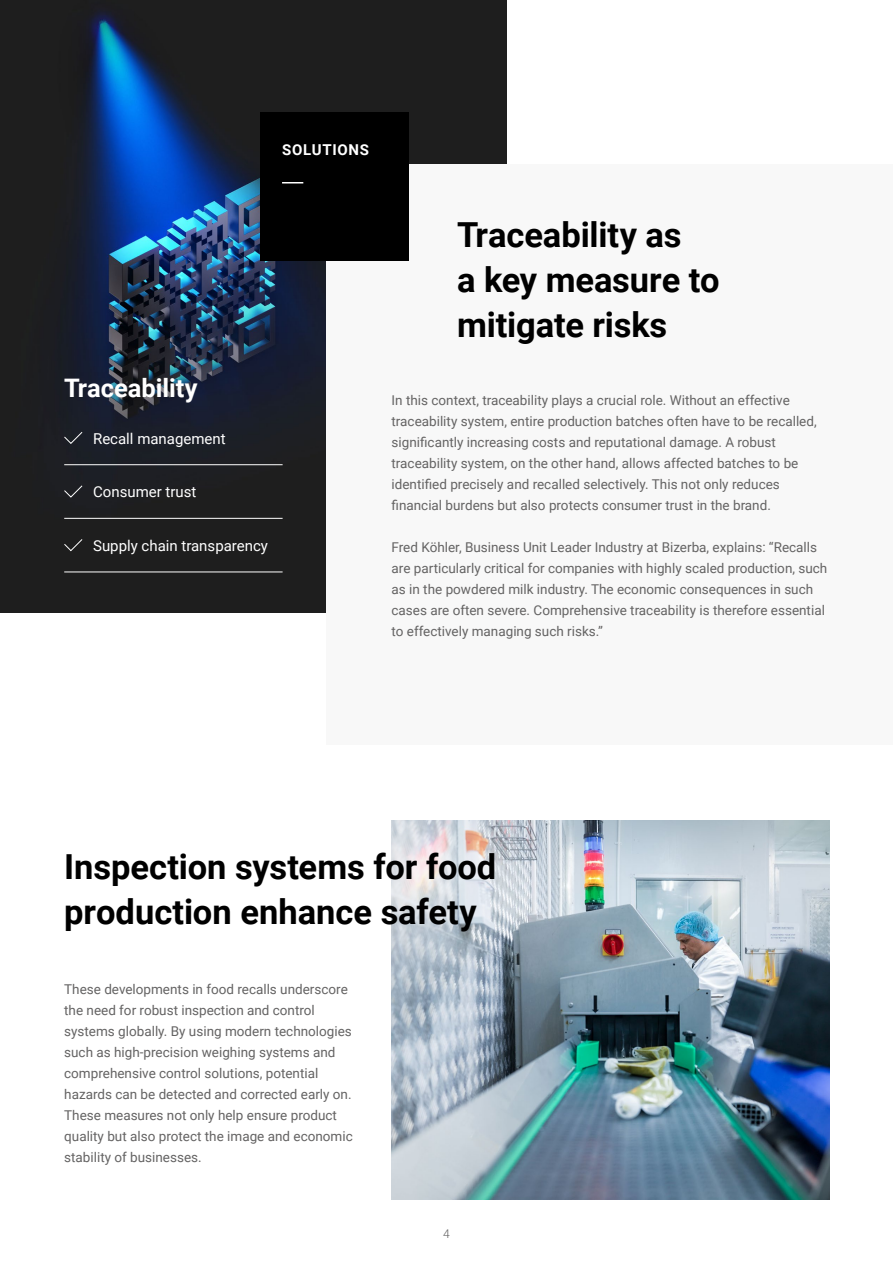
<style>
.page{position:relative;width:893px;height:1263px;background:#fff}
.page>*{position:absolute;margin:0;border:0;box-sizing:border-box;transform-origin:0 0}
.t1{font:700 34.5px/45px "Roboto";letter-spacing:-.005em;color:#000}
.t2{font:700 25.5px "Roboto";color:#fff}
.t3{font:15px "Roboto";color:#fff}
.t4{font:700 15px "Roboto";letter-spacing:.045em;color:#fff}
.t5{font:13.5px/21px "Roboto";color:#646363}
.t6{font:300 12px "Roboto";color:#646363}
</style>
<div class="page">
<img style="left:0;top:0;width:506px;height:612px">
<div style="left:326px;top:164px;width:567px;height:581px;background:#f8f8f8"></div>
<div style="left:260px;top:112px;width:149px;height:149px;background:#000"></div>
<svg style="left:282px;top:182px;width:21px;height:1px"></svg>
<img style="left:392px;top:821px;width:437px;height:378px">
<hr style="left:64px;top:464px;width:219px;height:1px;background:#fff">
<hr style="left:64px;top:518px;width:219px;height:1px;background:#fff">
<hr style="left:64px;top:572px;width:219px;height:1px;background:#fff">
<svg style="left:315px;top:763px;width:219px;height:218px"></svg>
<svg style="left:63px;top:431px;width:20px;height:13px"></svg>
<svg style="left:63px;top:485px;width:20px;height:13px"></svg>
<svg style="left:63px;top:538px;width:20px;height:14px"></svg>
<p class="t4" style="left:282px;top:139px;width:88px">SOLUTIONS</p>
<p class="t2" style="left:64px;top:370px;width:135px">Traceability</p>
<p class="t3" style="left:93px;top:428px;width:134px">Recall management</p>
<p class="t3" style="left:93px;top:481px;width:105px">Consumer trust</p>
<p class="t3" style="left:93px;top:535px;width:176px">Supply chain transparency</p>
<p class="t1" style="left:457px;top:211px;width:264px">Traceability as<br>a key measure to mitigate risks</p>
<p class="t5" style="left:392px;top:389px;width:427px">In this context, traceability plays a crucial role. Without an effective traceability system, entire production batches often have to be recalled, significantly increasing costs and reputational damage. A robust traceability system, on the other hand, allows affected batches to be identified precisely and recalled selectively. This not only reduces financial burdens but also protects consumer trust in the brand.</p>
<p class="t5" style="left:392px;top:536px;width:437px">Fred Köhler, Business Unit Leader Industry at Bizerba, explains: “Recalls are particularly critical for companies with highly scaled production, such as in the powdered milk industry. The economic consequences in such cases are often severe. Comprehensive traceability is therefore essential to effectively managing such risks.”</p>
<p class="t1" style="left:64px;top:842px;width:434px">Inspection systems for food production enhance safety</p>
<p class="t5" style="left:64px;top:978px;width:290px">These developments in food recalls underscore the need for robust inspection and control systems globally. By using modern technologies such as high-precision weighing systems and comprehensive control solutions, potential hazards can be detected and corrected early on.<br>These measures not only help ensure product quality but also protect the image and economic stability of businesses.</p>
<p class="t6" style="left:443px;top:1225px;width:8px">4</p>
</div>
